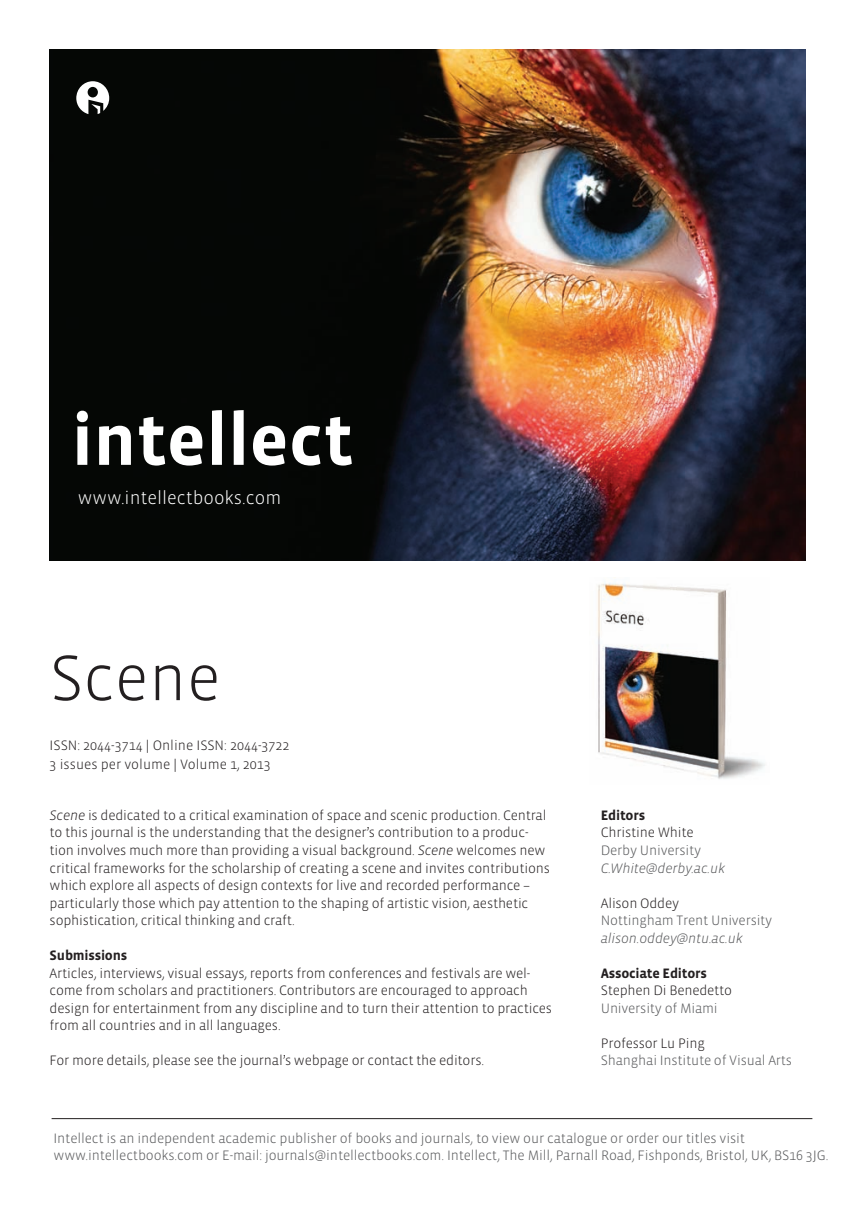
<style>
.page{position:relative;width:864px;height:1211px;background:#fff}
.page>*{position:absolute;margin:0;border:0;box-sizing:border-box;transform-origin:0 0}
.t1{font:700 73.5px "Vista Sans";color:#fff}
.t2{font:300 65.62px "Vista Sans";color:#231f20}
.t3{font:300 18.72px "Vista Sans";color:#fff}
.t4{font:300 14px/17.5px "Vista Sans";letter-spacing:-.015em;color:#231f20}
.t5{font:300 14px/17.5px "Vista Sans";letter-spacing:-.01em;color:#57585a}
.t6{font:italic 300 14px/17.5px "Vista Sans";letter-spacing:-.015em;color:#57585a}
.s1{font-style:italic}
.s2{font-weight:700}
.s3{font-weight:700;font-style:normal;color:#231f20}
.s4{font-style:normal;color:#231f20}
.s5{font-style:normal}
.s6{color:#231f20}
.s7{color:#57585a}
</style>
<div class="page">
<hr style="left:52px;top:1118px;width:760px;height:1px;background:#231f20">
<img style="left:50px;top:50px;width:755px;height:511px">
<svg style="left:76px;top:81px;width:33px;height:33px"></svg>
<img style="left:597px;top:577px;width:168px;height:202px">
<p class="t1" style="left:71px;top:402px;width:283px">intellect</p>
<p class="t3" style="left:78px;top:488px;width:205px">www.intellectbooks.com</p>
<p class="t2" style="left:50px;top:644px;width:172px">Scene</p>
<p class="t4" style="left:50px;top:735px;width:241px;line-height:19.2px">ISSN: 2044-3714 | Online ISSN: 2044-3722<br>3 issues per volume | Volume 1, 2013</p>
<p class="t4" style="left:50px;top:806px;width:501px"><span class="s1">Scene</span> is dedicated to a critical examination of space and scenic production. Central to this journal is the understanding that the designer’s contribution to a produc&shy;tion involves much more than providing a visual background. <span class="s1">Scene</span> welcomes new critical frameworks for the scholarship of creating a scene and invites contributions which explore all aspects of design contexts for live and recorded performance – particularly those which pay attention to the shaping of artistic vision, aesthetic sophistication, critical thinking and craft.</p>
<p class="t4" style="left:50px;top:946px;width:503px"><span class="s2">Submissions<br></span>Articles, interviews, visual essays, reports from conferences and festivals are wel&shy;come from scholars and practitioners. Contributors are encouraged to approach design for entertainment from any discipline and to turn their attention to practices from all countries and in all languages.</p>
<p class="t4" style="left:50px;top:1051px;width:435px">For more details, please see the journal’s webpage or contact the editors.</p>
<p class="t6" style="left:600px;top:806px;width:126px"><span class="s3">Editors<br></span><span class="s4">Christine White<br></span><span class="s5">Derby University<br></span>C.White@derby.ac.uk</p>
<p class="t5" style="left:600px;top:894px;width:173px"><span class="s6">Alison Oddey<br></span>Nottingham Trent University <span class="s1">alison.oddey@ntu.ac.uk</span></p>
<p class="t4" style="left:600px;top:964px;width:133px"><span class="s2">Associate Editors<br></span>Stephen Di Benedetto<br><span class="s7">University of Miami</span></p>
<p class="t5" style="left:600px;top:1034px;width:193px"><span class="s6">Professor Lu Ping<br></span>Shanghai Institute of Visual Arts</p>
<p class="t5" style="left:53px;top:1129px;width:776px">Intellect is an independent academic publisher of books and journals, to view our catalogue or order our titles visit www.intellectbooks.com or E-mail: journals@intellectbooks.com. Intellect, The Mill, Parnall Road, Fishponds, Bristol, UK, BS16 3JG.</p>
</div>
